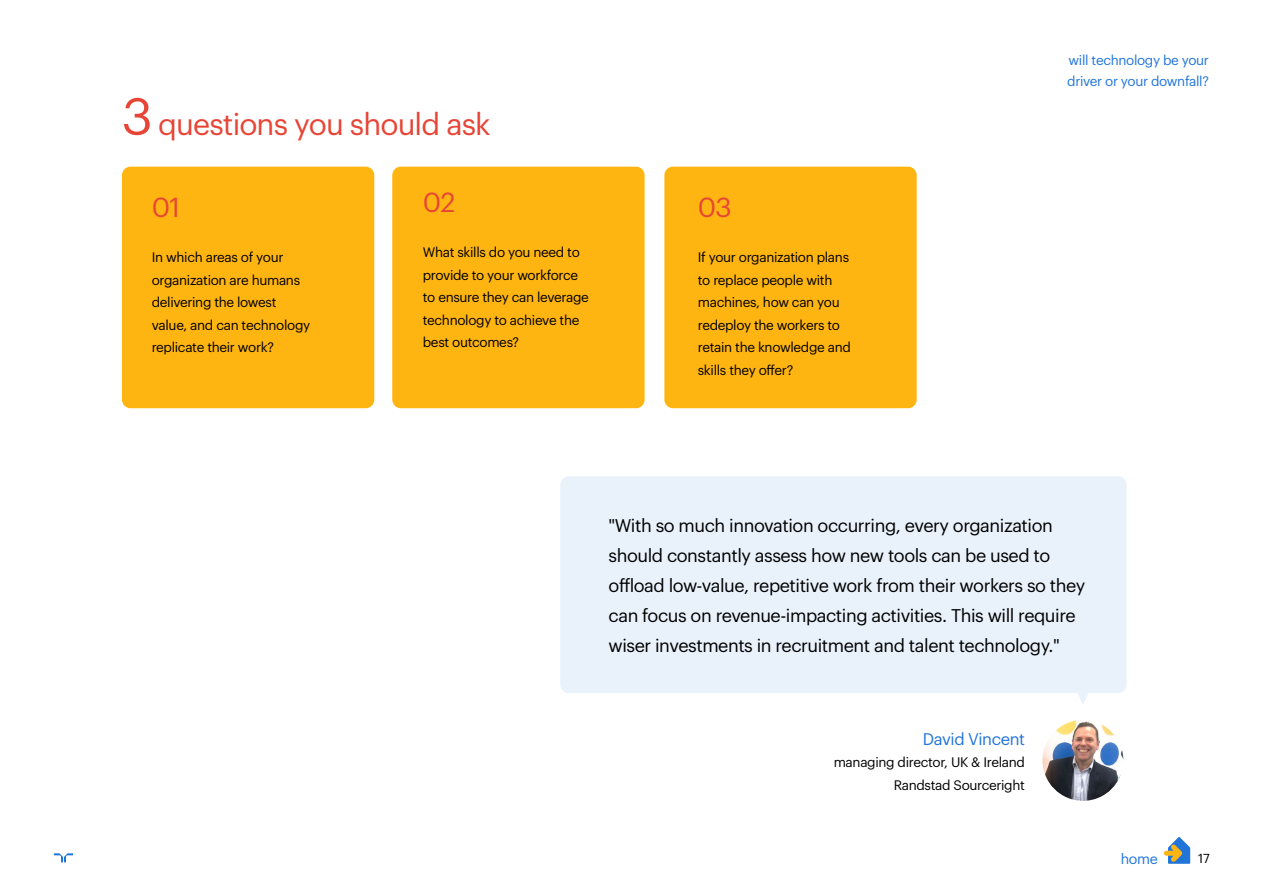
<style>
.page{position:relative;width:1263px;height:893px;background:#fff}
.page>*{position:absolute;margin:0;border:0;box-sizing:border-box;transform-origin:0 0}
.t1{font:30px "Graphik LCG";letter-spacing:-.03em;color:#e74536}
.t2{font:27px "Graphik LCG";color:#e74536}
.t3{font:18px/30px "Graphik LCG";letter-spacing:-.025em;color:#000}
.t4{font:16.5px "Graphik LCG";letter-spacing:-.025em;color:#2175d9}
.t5{font:14.25px "Graphik LCG";color:#2175d9}
.t6{font:13.5px/22.5px "Graphik LCG";letter-spacing:-.025em;color:#000}
.t7{font:13.5px/21px "Graphik LCG";letter-spacing:-.025em;color:#2175d9}
.t8{font:12.75px "Graphik LCG";color:#000}
.s1{font-size:51px}
</style>
<div class="page">
<svg style="left:54px;top:853px;width:19px;height:9px"></svg>
<div style="left:560px;top:476px;width:566px;height:217px;background:#e9f1fb;border-radius:9px"></div>
<svg style="left:1078px;top:693px;width:10px;height:11px"></svg>
<img style="left:1042px;top:720px;width:81px;height:81px;border-radius:40px">
<div style="left:122px;top:167px;width:252px;height:241px;background:#ffb511;border-radius:9px"></div>
<div style="left:392px;top:167px;width:253px;height:241px;background:#ffb511;border-radius:9px"></div>
<div style="left:664px;top:167px;width:253px;height:241px;background:#ffb511;border-radius:9px"></div>
<svg style="left:1164px;top:837px;width:26px;height:27px"></svg>
<h1 class="t1" style="left:122px;top:101px;width:370px"><span class="s1">3</span> questions you should ask</h1>
<h2 class="t2" style="left:152px;top:187px;width:30px">01</h2>
<p class="t6" style="left:152px;top:245px;width:160px">In which areas of your organization are humans delivering the lowest value, and can technology replicate their work?</p>
<h2 class="t2" style="left:423px;top:182px;width:34px">02</h2>
<p class="t6" style="left:423px;top:240px;width:168px">What skills do you need to provide to your workforce to ensure they can leverage technology to achieve the best outcomes?</p>
<h2 class="t2" style="left:698px;top:187px;width:36px">03</h2>
<p class="t6" style="left:698px;top:245px;width:155px">If your organization plans to replace people with machines, how can you redeploy the workers to retain the knowledge and skills they offer?</p>
<p class="t7" style="left:1067px;top:49px;width:143px">will technology be your driver or your downfall?</p>
<p class="t3" style="left:609px;top:509px;width:478px">"With so much innovation occurring, every organization should constantly assess how new tools can be used to offload low-value, repetitive work from their workers so they can focus on revenue-impacting activities. This will require wiser investments in recruitment and talent technology."</p>
<p class="t4" style="left:923px;top:726px;width:104px">David Vincent</p>
<p class="t6" style="left:834px;top:750px;width:193px;text-align:right">managing director, UK &amp; Ireland<br>Randstad Sourceright</p>
<p class="t5" style="left:1121px;top:848px;width:39px">home</p>
<p class="t8" style="left:1198px;top:849px;width:13px">17</p>
</div>
